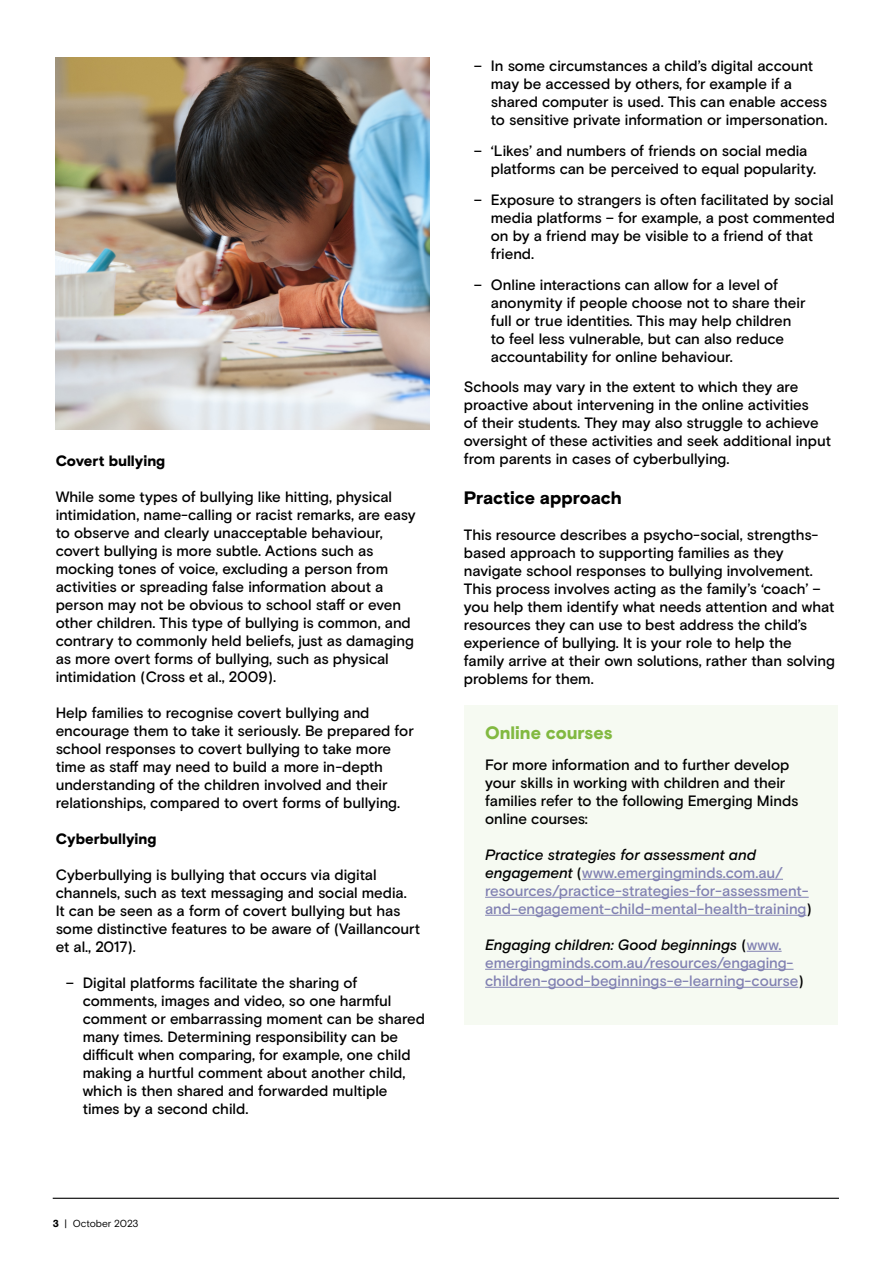
<style>
.page{position:relative;width:893px;height:1263px;background:#fff}
.page>*{position:absolute;margin:0;border:0;box-sizing:border-box;transform-origin:0 0}
.t1{font:900 18px "Basis Grotesque Pro";letter-spacing:-.01em;color:#000}
.t2{font:900 18px "Basis Grotesque Pro";letter-spacing:-.005em;color:#82b941}
.t3{font:500 15px/18px "Basis Grotesque Pro";letter-spacing:-.005em;color:#000}
.t4{font:500 15px/18px "Basis Grotesque Pro";letter-spacing:-.005em;color:#8181b2}
.t5{font:900 15px "Basis Grotesque Pro";color:#000}
.t6{font:10.2px "Basis Grotesque Pro";letter-spacing:-.01em;color:#000}
.s1{font-style:italic;color:#000}
.s2{color:#000}
.s3{font-weight:900}
</style>
<div class="page">
<hr style="left:53px;top:1198px;width:786px;height:1px;background:#000">
<img style="left:56px;top:57px;width:373px;height:373px">
<div style="left:464px;top:705px;width:373px;height:320px;background:#f6faf2"></div>
<hr style="left:582px;top:879px;width:201px;height:1px;background:#8181b2">
<hr style="left:485px;top:897px;width:324px;height:1px;background:#8181b2">
<hr style="left:485px;top:915px;width:321px;height:1px;background:#8181b2">
<hr style="left:747px;top:951px;width:35px;height:1px;background:#8181b2">
<hr style="left:485px;top:969px;width:308px;height:1px;background:#8181b2">
<hr style="left:485px;top:987px;width:313px;height:1px;background:#8181b2">
<p class="t5" style="left:56px;top:452px;width:111px">Covert bullying</p>
<p class="t3" style="left:56px;top:488px;width:362px">While some types of bullying like hitting, physical intimidation, name-calling or racist remarks, are easy to observe and clearly unacceptable behaviour, covert bullying is more subtle. Actions such as mocking tones of voice, excluding a person from activities or spreading false information about a person may not be obvious to school staff or even other children. This type of bullying is common, and contrary to commonly held beliefs, just as damaging as more overt forms of bullying, such as physical intimidation (Cross et al., 2009).</p>
<p class="t3" style="left:56px;top:704px;width:360px">Help families to recognise covert bullying and encourage them to take it seriously. Be prepared for school responses to covert bullying to take more time as staff may need to build a more in-depth understanding of the children involved and their relationships, compared to overt forms of bullying.</p>
<p class="t5" style="left:56px;top:830px;width:102px">Cyberbullying</p>
<p class="t3" style="left:56px;top:866px;width:366px">Cyberbullying is bullying that occurs via digital channels, such as text messaging and social media.<br>It can be seen as a form of covert bullying but has some distinctive features to be aware of (Vaillancourt et al., 2017).</p>
<p class="t3" style="left:83px;top:974px;width:344px;text-indent:-17px">– Digital platforms facilitate the sharing of comments, images and video, so one harmful comment or embarrassing moment can be shared many times. Determining responsibility can be difficult when comparing, for example, one child making a hurtful comment about another child, which is then shared and forwarded multiple times by a second child.</p>
<p class="t3" style="left:491px;top:58px;width:338px;text-indent:-17px">– In some circumstances a child’s digital account may be accessed by others, for example if a shared computer is used. This can enable access to sensitive private information or impersonation.</p>
<p class="t3" style="left:491px;top:142px;width:327px;text-indent:-17px">– ‘Likes’ and numbers of friends on social media platforms can be perceived to equal popularity.</p>
<p class="t3" style="left:491px;top:191px;width:345px;text-indent:-17px">– Exposure to strangers is often facilitated by social media platforms – for example, a post commented on by a friend may be visible to a friend of that friend.</p>
<p class="t3" style="left:491px;top:276px;width:316px;text-indent:-17px">– Online interactions can allow for a level of anonymity if people choose not to share their full or true identities. This may help children to feel less vulnerable, but can also reduce accountability for online behaviour.</p>
<p class="t3" style="left:464px;top:379px;width:369px">Schools may vary in the extent to which they are proactive about intervening in the online activities<br>of their students. They may also struggle to achieve oversight of these activities and seek additional input from parents in cases of cyberbullying.</p>
<p class="t1" style="left:464px;top:487px;width:159px">Practice approach</p>
<p class="t3" style="left:464px;top:526px;width:373px">This resource describes a psycho-social, strengths&shy;based approach to supporting families as they navigate school responses to bullying involvement.<br>This process involves acting as the family’s ‘coach’ – you help them identify what needs attention and what resources they can use to best address the child’s experience of bullying. It is your role to help the family arrive at their own solutions, rather than solving problems for them.</p>
<p class="t2" style="left:485px;top:722px;width:129px">Online courses</p>
<p class="t3" style="left:485px;top:756px;width:315px">For more information and to further develop your skills in working with children and their families refer to the following Emerging Minds online courses:</p>
<p class="t4" style="left:485px;top:846px;width:328px"><span class="s1">Practice strategies for assessment and engagement</span> <span class="s2">(</span>www.emergingminds.com.au/ resources/practice-strategies-for-assessment&shy;and-engagement-child-mental-health-training<span class="s2">)</span></p>
<p class="t4" style="left:485px;top:936px;width:320px"><span class="s1">Engaging children: Good beginnings</span> <span class="s2">(</span>www. emergingminds.com.au/resources/engaging&shy;children-good-beginnings-e-learning-course<span class="s2">)</span></p>
<p class="t6" style="left:53px;top:1217px;width:87px"><span class="s3">3</span> | October 2023</p>
</div>
